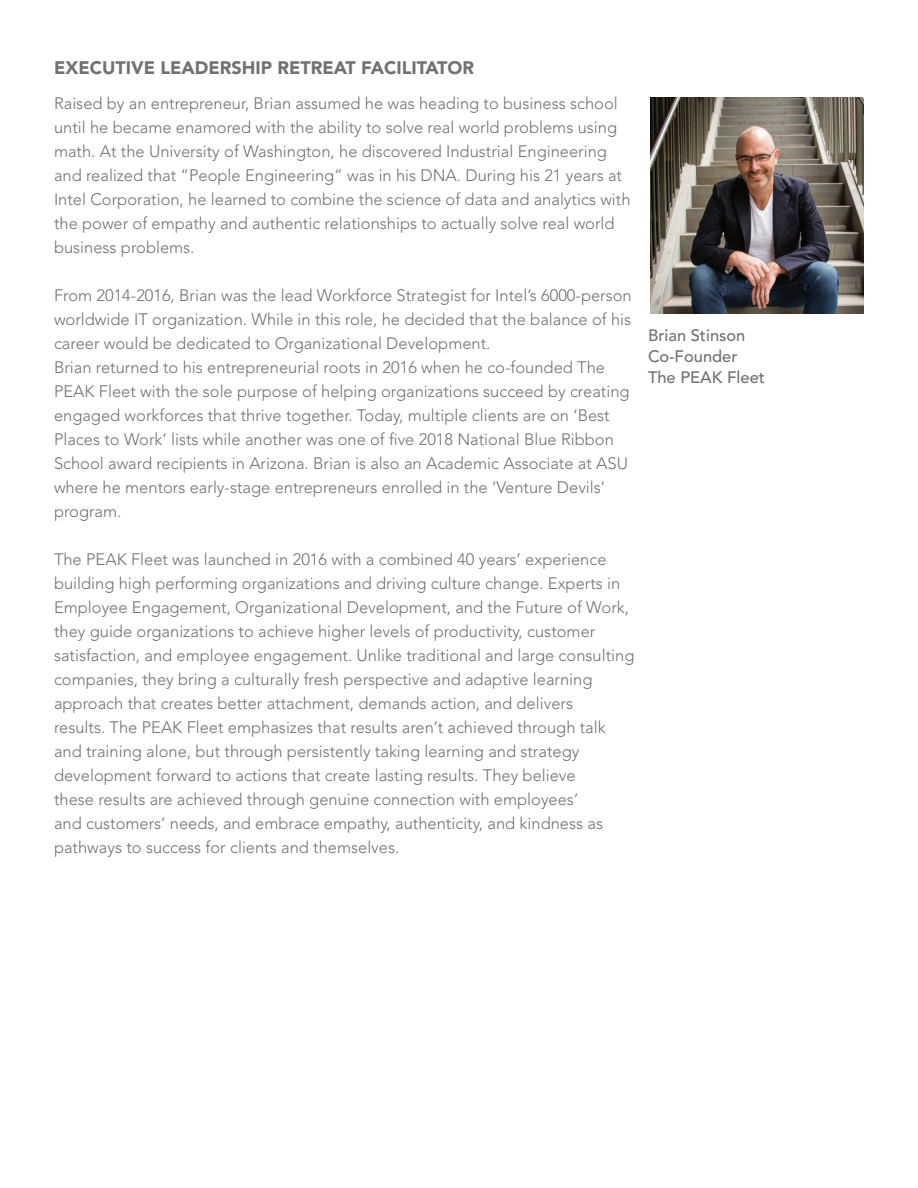
<style>
.page{position:relative;width:918px;height:1188px;background:#fff}
.page>*{position:absolute;margin:0;border:0;box-sizing:border-box;transform-origin:0 0}
.t1{font:900 18px "Avenir LT Std";color:#717074}
.t2{font:300 16.5px/24px "Avenir LT Std";color:#717074}
.t3{font:500 16.5px/21px "Avenir LT Std";color:#717074}
</style>
<div class="page">
<img style="left:650px;top:97px;width:214px;height:216px">
<p class="t1" style="left:54px;top:57px;width:422px">EXECUTIVE LEADERSHIP RETREAT FACILITATOR</p>
<p class="t2" style="left:54px;top:91px;width:578px">Raised by an entrepreneur, Brian assumed he was heading to business school until he became enamored with the ability to solve real world problems using math. At the University of Washington, he discovered Industrial Engineering and realized that “People Engineering” was in his DNA. During his 21 years at Intel Corporation, he learned to combine the science of data and analytics with the power of empathy and authentic relationships to actually solve real world business problems.</p>
<p class="t2" style="left:54px;top:283px;width:579px">From 2014-2016, Brian was the lead Workforce Strategist for Intel’s 6000-person worldwide IT organization. While in this role, he decided that the balance of his career would be dedicated to Organizational Development.<br>Brian returned to his entrepreneurial roots in 2016 when he co-founded The PEAK Fleet with the sole purpose of helping organizations succeed by creating engaged workforces that thrive together. Today, multiple clients are on ‘Best Places to Work’ lists while another was one of five 2018 National Blue Ribbon School award recipients in Arizona. Brian is also an Academic Associate at ASU where he mentors early-stage entrepreneurs enrolled in the ‘Venture Devils’ program.</p>
<p class="t2" style="left:54px;top:547px;width:582px">The PEAK Fleet was launched in 2016 with a combined 40 years’ experience building high performing organizations and driving culture change. Experts in Employee Engagement, Organizational Development, and the Future of Work, they guide organizations to achieve higher levels of productivity, customer satisfaction, and employee engagement. Unlike traditional and large consulting companies, they bring a culturally fresh perspective and adaptive learning approach that creates better attachment, demands action, and delivers<br>results. The PEAK Fleet emphasizes that results aren’t achieved through talk and training alone, but through persistently taking learning and strategy development forward to actions that create lasting results. They believe<br>these results are achieved through genuine connection with employees’<br>and customers’ needs, and embrace empathy, authenticity, and kindness as pathways to success for clients and themselves.</p>
<p class="t3" style="left:648px;top:325px;width:119px">Brian Stinson<br>Co-Founder<br>The PEAK Fleet</p>
</div>
